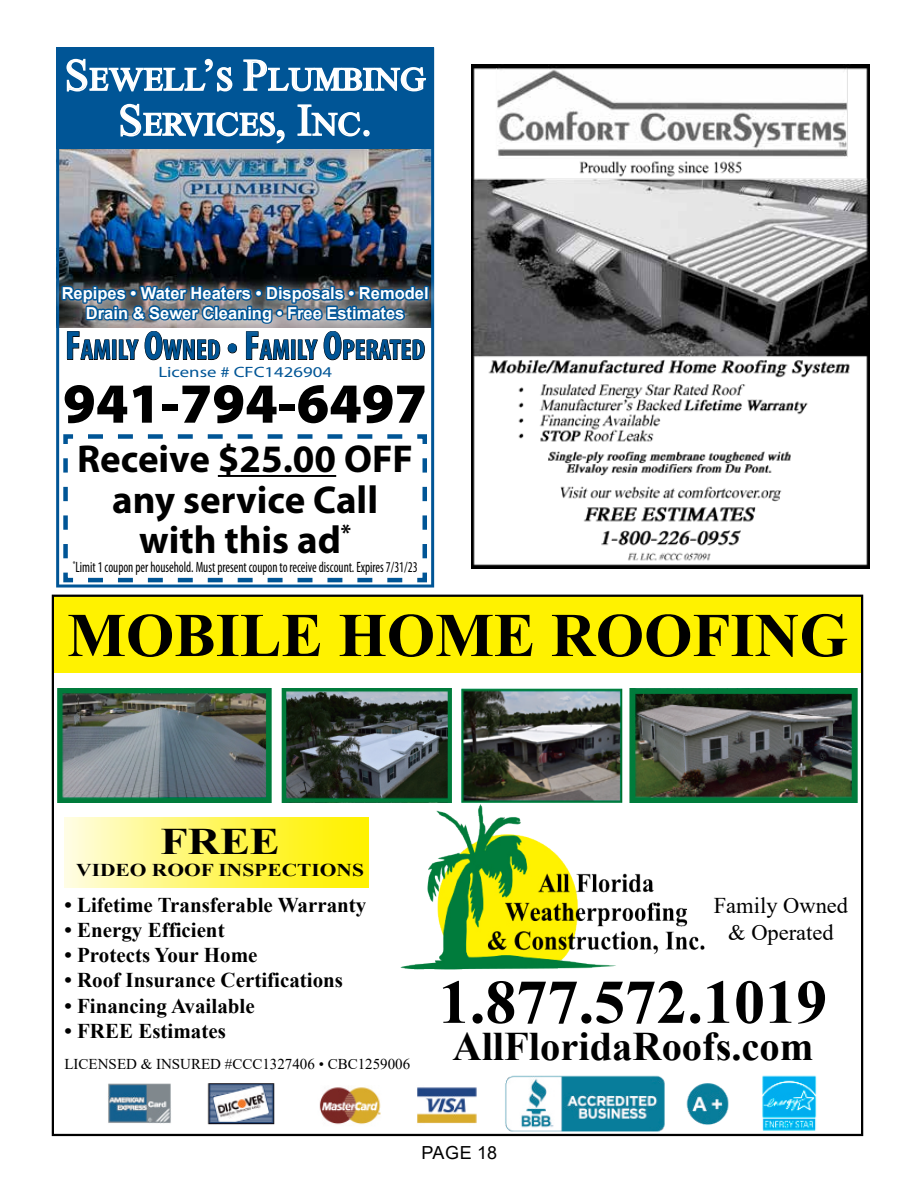
<style>
.page{position:relative;width:918px;height:1188px;background:#fff}
.page>*{position:absolute;margin:0;border:0;box-sizing:border-box;transform-origin:0 0}
.t1{font:700 62.1px "Times New Roman";color:#000}
.t2{font:900 57px "Myriad Pro";color:#000}
.t3{font:45px/45px "Times New Roman";color:#fff;text-align:center}
.t4{font:700 40.5px "Times New Roman";color:#000}
.t5{font:700 39px/40.5px "Myriad Pro";color:#000;text-align:center}
.t6{font:700 37.5px "Times New Roman";color:#000;scale:1.19 1}
.t7{font:700 condensed 28.65px "Myriad Pro";color:#005596;scale:.96 1}
.t8{font:22.5px/27px "Times New Roman";color:#000;text-align:center}
.t9{font:700 21px "Times New Roman";color:#000}
.t10{font:700 18px "Times New Roman";color:#000;scale:1.19 1}
.t11{font:18px "Arial";letter-spacing:.02em;color:#000}
.t12{font:700 16.5px/19.8px "Arial";color:#fff;text-align:center}
.t13{font:condensed 15px "Myriad Pro";color:#000;scale:.85 1}
.t14{font:15px "Times New Roman";color:#000}
.t15{font:15px "Myriad Pro";color:#005596;scale:1.25 1}
.s1{font-size:40.95px}
.s2{color:#000}
</style>
<div class="page">
<svg style="left:55px;top:598px;width:805px;height:534px"></svg>
<img style="left:472px;top:65px;width:398px;height:503px">
<img style="left:56px;top:48px;width:378px;height:540px">
<svg style="left:61px;top:568px;width:341px;height:17px"></svg>
<svg style="left:61px;top:432px;width:17px;height:126px"></svg>
<svg style="left:88px;top:432px;width:341px;height:16px"></svg>
<svg style="left:413px;top:458px;width:16px;height:127px"></svg>
<hr style="left:218px;top:475px;width:118px;height:2px;background:#000">
<img style="left:56px;top:266px;width:378px;height:82px">
<div style="left:424px;top:286px;width:5px;height:15px;border:3px solid #005596"></div>
<svg style="left:60px;top:275px;width:367px;height:97px"></svg>
<h3 class="t3" style="left:65px;top:51px;width:363px">SEWELL’S PLUMBING<br>SERVICES, INC.</h3>
<p class="t12" style="left:62px;top:284px;width:368px">Repipes • Water Heaters • Disposals • Remodel<br>Drain &amp; Sewer Cleaning • Free Estimates</p>
<h3 class="t7" style="left:65px;top:332px;width:376px"><span class="s1">F</span>AMILY <span class="s1">O</span>WNED <span class="s1">• F</span>AMILY <span class="s1">O</span><span class="s2">PERATED</span></h3>
<p class="t15" style="left:158px;top:363px;width:140px">License # CFC1426904</p>
<h2 class="t2" style="left:63px;top:371px;width:366px">941-794-6497</h2>
<h3 class="t5" style="left:77px;top:437px;width:338px">Receive $25.00 OFF any service Call with this ad<sup>*</sup></h3>
<p class="t13" style="left:73px;top:558px;width:407px"><sup>*</sup>Limit 1 coupon per household. Must present coupon to receive discount. Expires 7/31/23</p>
<h1 class="t1" style="left:67px;top:590px;width:782px">MOBILE HOME ROOFING</h1>
<h3 class="t6" style="left:160px;top:815px;width:102px">FREE</h3>
<p class="t10" style="left:76px;top:857px;width:243px">VIDEO ROOF INSPECTIONS</p>
<p class="t9" style="left:64px;top:890px;width:303px">• Lifetime Transferable Warranty</p>
<p class="t9" style="left:64px;top:915px;width:162px">• Energy Efficient</p>
<p class="t9" style="left:64px;top:940px;width:195px">• Protects Your Home</p>
<p class="t9" style="left:64px;top:965px;width:280px">• Roof Insurance Certifications</p>
<p class="t9" style="left:64px;top:990px;width:192px">• Financing Available</p>
<p class="t9" style="left:64px;top:1016px;width:163px">• FREE Estimates</p>
<p class="t14" style="left:64px;top:1054px;width:347px">LICENSED &amp; INSURED #CCC1327406 • CBC1259006</p>
<p class="t8" style="left:714px;top:891px;width:136px">Family Owned &amp; Operated</p>
<h1 class="t1" style="left:439px;top:957px;width:390px">1.877.572.1019</h1>
<h3 class="t4" style="left:452px;top:1018px;width:363px">AllFloridaRoofs.com</h3>
<p class="t11" style="left:421px;top:1140px;width:77px">PAGE 18</p>
</div>
